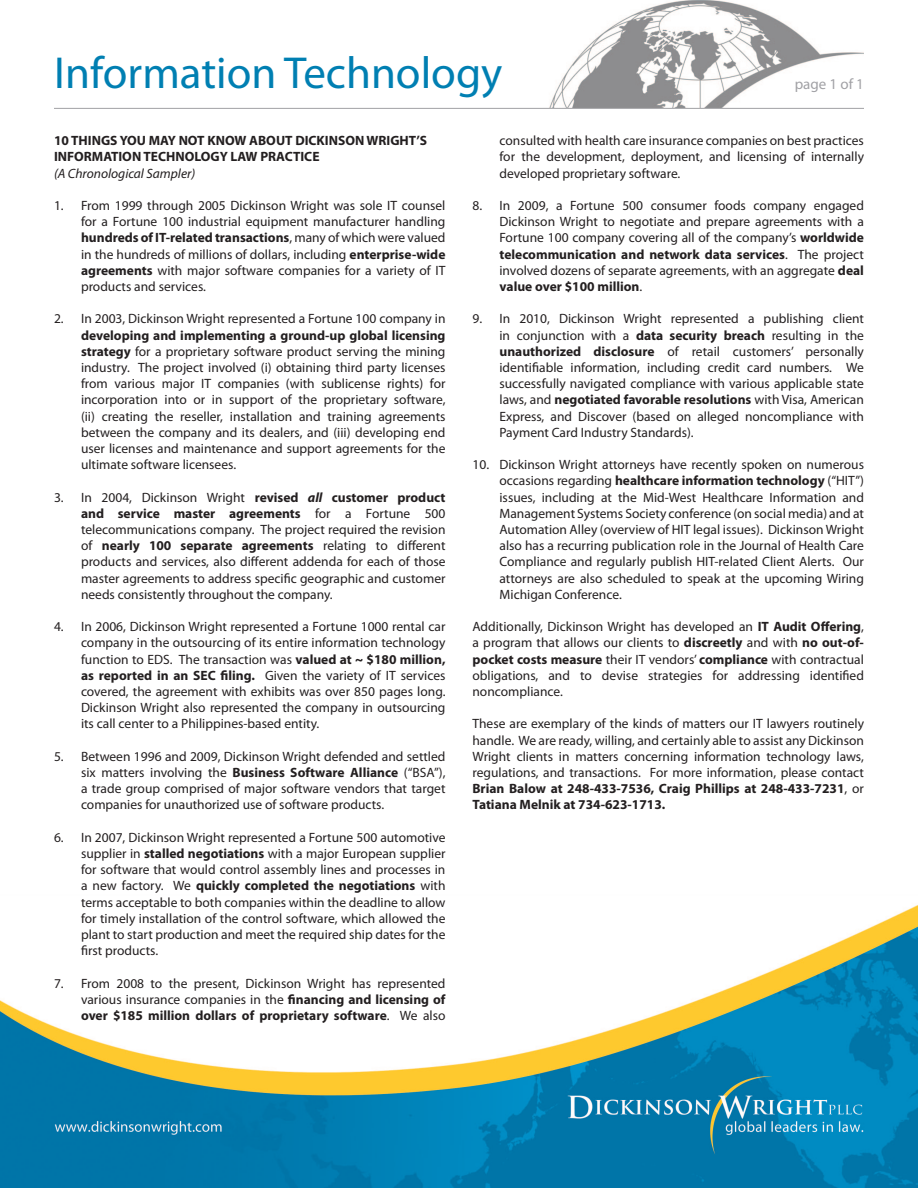
<style>
.page{position:relative;width:918px;height:1188px;background:#fff}
.page>*{position:absolute;margin:0;border:0;box-sizing:border-box;transform-origin:0 0}
.t1{font:45px "Myriad Pro";color:#007fb2}
.t2{font:15px "Myriad Pro";color:#a1a1a5}
.t3{font:13.5px/16.2px "Myriad Pro";color:#231f20;text-align:justify}
.t4{font:700 13.5px/16.2px "Myriad Pro";color:#231f20}
.t5{font:italic 13.5px "Myriad Pro";color:#231f20}
.s1{font-weight:700}
.s2{font-weight:700;font-style:italic}
</style>
<div class="page">
<img style="left:0;top:107px;width:918px;height:1081px">
<img style="left:528px;top:0;width:336px;height:108px">
<hr style="left:54px;top:108px;width:810px;height:1px;background:#a1a1a5">
<p class="t1" style="left:54px;top:45px;width:450px">Information Technology</p>
<p class="t4" style="left:54px;top:132px;width:375px">10 THINGS YOU MAY NOT KNOW ABOUT DICKINSON WRIGHT’S<br>INFORMATION TECHNOLOGY LAW PRACTICE</p>
<p class="t5" style="left:54px;top:165px;width:143px">(A Chronological Sampler)</p>
<p class="t3" style="left:81px;top:197px;width:366px;text-indent:-27px">1. From 1999 through 2005 Dickinson Wright was sole IT counsel for a Fortune 100 industrial equipment manufacturer handling <span class="s1">hundreds of IT-related transactions</span>, many of which were valued in the hundreds of millions of dollars, including <span class="s1">enterprise-wide agreements</span> with major software companies for a variety of IT products and services.</p>
<p class="t3" style="left:81px;top:310px;width:366px;text-indent:-27px">2. In 2003, Dickinson Wright represented a Fortune 100 company in <span class="s1">developing and implementing a ground-up global licensing strategy</span> for a proprietary software product serving the mining industry. The project involved (i) obtaining third party licenses from various major IT companies (with sublicense rights) for incorporation into or in support of the proprietary software, (ii) creating the reseller, installation and training agreements between the company and its dealers, and (iii) developing end user licenses and maintenance and support agreements for the ultimate software licensees.</p>
<p class="t3" style="left:81px;top:489px;width:366px;text-indent:-27px">3. In 2004, Dickinson Wright <span class="s1">revised</span> <span class="s2">all</span> <span class="s1">customer product and service master agreements</span> for a Fortune 500 telecommunications company. The project required the revision of <span class="s1">nearly 100 separate agreements</span> relating to different products and services, also different addenda for each of those master agreements to address specific geographic and customer needs consistently throughout the company.</p>
<p class="t3" style="left:81px;top:618px;width:366px;text-indent:-27px">4. In 2006, Dickinson Wright represented a Fortune 1000 rental car company in the outsourcing of its entire information technology function to EDS. The transaction was <span class="s1">valued at ~ $180 million, as reported in an SEC filing.</span> Given the variety of IT services covered, the agreement with exhibits was over 850 pages long.<br>Dickinson Wright also represented the company in outsourcing its call center to a Philippines-based entity.</p>
<p class="t3" style="left:81px;top:748px;width:366px;text-indent:-27px">5. Between 1996 and 2009, Dickinson Wright defended and settled six matters involving the <span class="s1">Business Software Alliance</span> (“BSA”), a trade group comprised of major software vendors that target companies for unauthorized use of software products.</p>
<p class="t3" style="left:81px;top:829px;width:366px;text-indent:-27px">6. In 2007, Dickinson Wright represented a Fortune 500 automotive supplier in <span class="s1">stalled negotiations</span> with a major European supplier for software that would control assembly lines and processes in a new factory. We <span class="s1">quickly completed the negotiations</span> with terms acceptable to both companies within the deadline to allow for timely installation of the control software, which allowed the plant to start production and meet the required ship dates for the first products.</p>
<p class="t3" style="left:81px;top:975px;width:366px;text-indent:-27px">7. From 2008 to the present, Dickinson Wright has represented various insurance companies in the <span class="s1">financing and licensing of over $185 million dollars of proprietary software</span>. We also</p>
<p class="t2" style="left:795px;top:74px;width:71px">page 1 of 1</p>
<p class="t3" style="left:500px;top:132px;width:366px">consulted with health care insurance companies on best practices for the development, deployment, and licensing of internally developed proprietary software.</p>
<p class="t3" style="left:500px;top:197px;width:366px;text-indent:-27px">8. In 2009, a Fortune 500 consumer foods company engaged Dickinson Wright to negotiate and prepare agreements with a Fortune 100 company covering all of the company’s <span class="s1">worldwide telecommunication and network data services</span>. The project involved dozens of separate agreements, with an aggregate <span class="s1">deal value over $100 million</span>.</p>
<p class="t3" style="left:500px;top:310px;width:366px;text-indent:-27px">9. In 2010, Dickinson Wright represented a publishing client in conjunction with a <span class="s1">data security breach</span> resulting in the <span class="s1">unauthorized disclosure</span> of retail customers’ personally identifiable information, including credit card numbers. We successfully navigated compliance with various applicable state laws, and <span class="s1">negotiated favorable resolutions</span> with Visa, American Express, and Discover (based on alleged noncompliance with Payment Card Industry Standards).</p>
<p class="t3" style="left:500px;top:456px;width:366px;text-indent:-27px">10. Dickinson Wright attorneys have recently spoken on numerous occasions regarding <span class="s1">healthcare information technology</span> (“HIT”) issues, including at the Mid-West Healthcare Information and Management Systems Society conference (on social media) and at Automation Alley (overview of HIT legal issues). Dickinson Wright also has a recurring publication role in the Journal of Health Care Compliance and regularly publish HIT-related Client Alerts. Our attorneys are also scheduled to speak at the upcoming Wiring Michigan Conference.</p>
<p class="t3" style="left:472px;top:618px;width:393px">Additionally, Dickinson Wright has developed an <span class="s1">IT Audit Offering</span>, a program that allows our clients to <span class="s1">discreetly</span> and with <span class="s1">no out-of&shy;pocket costs measure</span> their IT vendors’ <span class="s1">compliance</span> with contractual obligations, and to devise strategies for addressing identified noncompliance.</p>
<p class="t3" style="left:472px;top:715px;width:393px">These are exemplary of the kinds of matters our IT lawyers routinely handle. We are ready, willing, and certainly able to assist any Dickinson Wright clients in matters concerning information technology laws, regulations, and transactions. For more information, please contact <span class="s1">Brian Balow at 248-433-7536, Craig Phillips at 248-433-7231</span>, or <span class="s1">Tatiana Melnik at 734-623-1713.</span></p>
</div>
